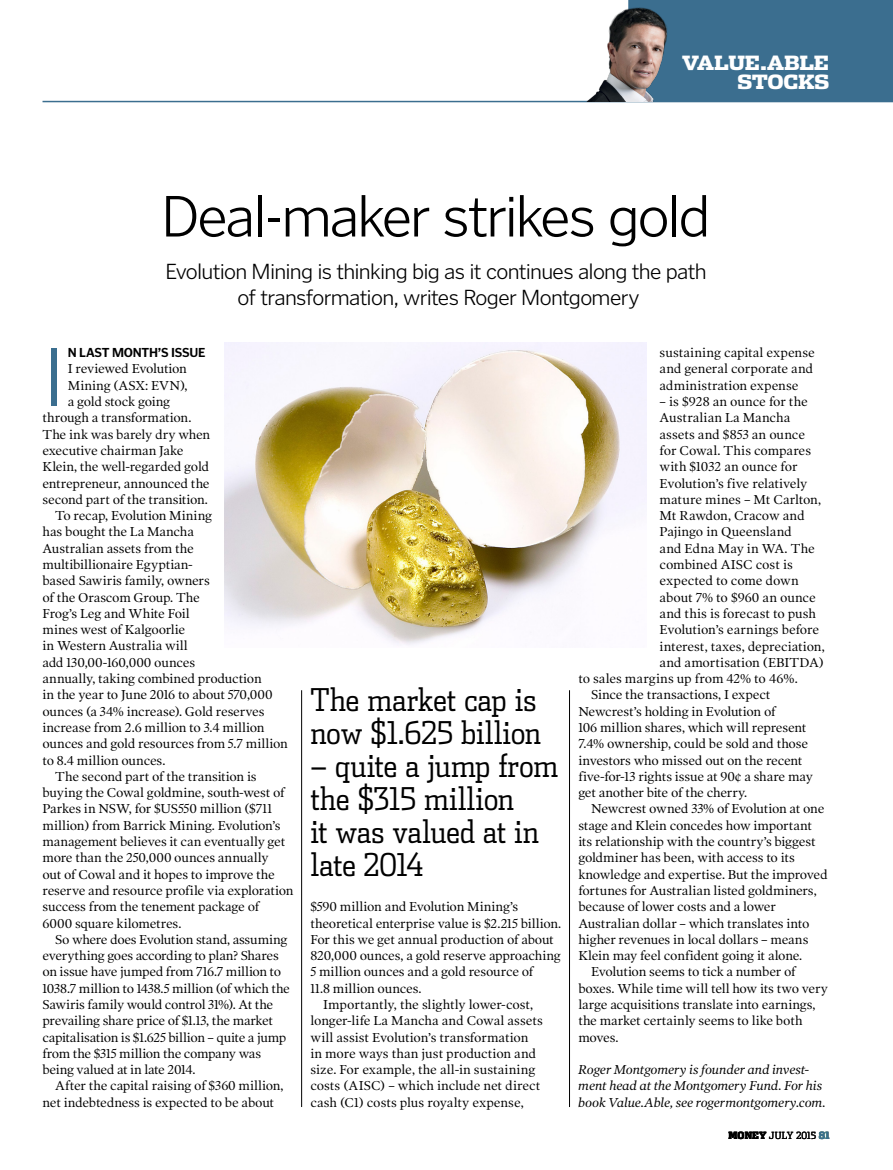
<style>
.page{position:relative;width:893px;height:1170px;background:#fff}
.page>*{position:absolute;margin:0;border:0;box-sizing:border-box;transform-origin:0 0}
.t1{font:300 85.5px "Poynter Gothic Text";color:#3b6e8f}
.t2{font:300 60px "Poynter Gothic Text";letter-spacing:-.04em;color:#000}
.t3{font:300 31.5px/33px "Dispatch Cond";letter-spacing:-.015em;color:#000}
.t4{font:300 22.5px/25.5px "Poynter Gothic Text";letter-spacing:-.035em;color:#000;text-align:center}
.t5{font:900 19.5px/19.5px "Dispatch";letter-spacing:-.02em;color:#fff;text-align:right}
.t6{font:13.05px/16.4px "Poynter OS Text One L";letter-spacing:-.015em;color:#000}
.t7{font:13.05px "Poynter OS Text One L";letter-spacing:.005em;color:#000}
.t8{font:italic 13.05px/16.4px "Poynter OS Text One L";letter-spacing:-.01em;color:#000}
.t9{font:700 13.05px "Poynter Gothic Text";letter-spacing:-.025em;color:#000}
.t10{font:300 9.9px "Dispatch Cond";letter-spacing:.015em;color:#000}
.s1{font-weight:900}
</style>
<div class="page">
<hr style="left:301px;top:690px;width:1px;height:416px;background:#000">
<hr style="left:569px;top:690px;width:1px;height:416px;background:#000">
<hr style="left:43px;top:101px;width:850px;height:1px;background:#3b6e8f">
<div style="left:628px;top:0;width:265px;height:102px;background:#3b6e8f"></div>
<img style="left:571px;top:5px;width:129px;height:96px">
<img style="left:225px;top:342px;width:422px;height:303px">
<h3 class="t5" style="left:682px;top:51px;width:149px">VALUE.ABLE<br>STOCKS</h3>
<h2 class="t2" style="left:161px;top:183px;width:551px">Deal-maker strikes gold</h2>
<h3 class="t4" style="left:165px;top:259px;width:543px">Evolution Mining is thinking big as it continues along the path of transformation, writes Roger Montgomery</h3>
<h1 class="t1" style="left:43px;top:330px;width:24px">I</h1>
<p class="t9" style="left:68px;top:345px;width:139px">N LAST MONTH’S ISSUE</p>
<p class="t6" style="left:68px;top:360px;width:121px">I reviewed Evolution</p>
<p class="t7" style="left:68px;top:377px;width:121px">Mining (ASX: EVN),</p>
<p class="t6" style="left:68px;top:393px;width:104px">a gold stock going</p>
<p class="t6" style="left:43px;top:409px;width:150px">through a transformation.</p>
<p class="t6" style="left:43px;top:425px;width:169px">The ink was barely dry when</p>
<p class="t6" style="left:43px;top:442px;width:143px">executive chairman Jake</p>
<p class="t6" style="left:43px;top:458px;width:168px">Klein, the well-regarded gold</p>
<p class="t6" style="left:43px;top:474px;width:169px">entrepreneur, announced the</p>
<p class="t6" style="left:43px;top:490px;width:167px">second part of the transition.</p>
<p class="t6" style="left:55px;top:507px;width:158px">To recap, Evolution Mining</p>
<p class="t6" style="left:43px;top:523px;width:153px">has bought the La Mancha</p>
<p class="t6" style="left:43px;top:539px;width:153px">Australian assets from the</p>
<p class="t6" style="left:43px;top:556px;width:152px">multibillionaire Egyptian-</p>
<p class="t6" style="left:43px;top:572px;width:169px">based Sawiris family, owners</p>
<p class="t6" style="left:43px;top:588px;width:159px">of the Orascom Group. The</p>
<p class="t6" style="left:43px;top:604px;width:149px">Frog’s Leg and White Foil</p>
<p class="t6" style="left:43px;top:621px;width:144px">mines west of Kalgoorlie</p>
<p class="t6" style="left:43px;top:637px;width:147px">in Western Australia will</p>
<p class="t6" style="left:43px;top:653px;width:154px">add 130,00-160,000 ounces</p>
<p class="t6" style="left:43px;top:670px;width:221px">annually, taking combined production</p>
<p class="t6" style="left:43px;top:686px;width:232px">in the year to June 2016 to about 570,000</p>
<p class="t6" style="left:43px;top:702px;width:223px">ounces (a 34% increase). Gold reserves</p>
<p class="t6" style="left:43px;top:719px;width:223px">increase from 2.6 million to 3.4 million</p>
<p class="t6" style="left:43px;top:735px;width:247px">ounces and gold resources from 5.7 million</p>
<p class="t6" style="left:43px;top:751px;width:124px">to 8.4 million ounces.</p>
<p class="t6" style="left:55px;top:767px;width:203px">The second part of the transition is</p>
<p class="t6" style="left:43px;top:784px;width:244px">buying the Cowal goldmine, south-west of</p>
<p class="t6" style="left:43px;top:800px;width:231px">Parkes in NSW, for $US550 million ($711</p>
<p class="t6" style="left:43px;top:816px;width:240px">million) from Barrick Mining. Evolution’s</p>
<p class="t6" style="left:43px;top:833px;width:244px">management believes it can eventually get</p>
<p class="t6" style="left:43px;top:849px;width:228px">more than the 250,000 ounces annually</p>
<p class="t6" style="left:43px;top:865px;width:234px">out of Cowal and it hopes to improve the</p>
<p class="t6" style="left:43px;top:881px;width:252px">reserve and resource profile via exploration</p>
<p class="t6" style="left:43px;top:898px;width:218px">success from the tenement package of</p>
<p class="t6" style="left:43px;top:914px;width:140px">6000 square kilometres.</p>
<p class="t6" style="left:55px;top:930px;width:234px">So where does Evolution stand, assuming</p>
<p class="t6" style="left:43px;top:947px;width:238px">everything goes according to plan? Shares</p>
<p class="t6" style="left:43px;top:963px;width:240px">on issue have jumped from 716.7 million to</p>
<p class="t6" style="left:43px;top:979px;width:249px">1038.7 million to 1438.5 million (of which the</p>
<p class="t6" style="left:43px;top:995px;width:232px">Sawiris family would control 31%). At the</p>
<p class="t6" style="left:43px;top:1012px;width:232px">prevailing share price of $1.13, the market</p>
<p class="t6" style="left:43px;top:1028px;width:246px">capitalisation is $1.625 billion – quite a jump</p>
<p class="t6" style="left:43px;top:1044px;width:220px">from the $315 million the company was</p>
<p class="t6" style="left:43px;top:1061px;width:154px">being valued at in late 2014.</p>
<p class="t6" style="left:55px;top:1077px;width:230px">After the capital raising of $360 million,</p>
<p class="t6" style="left:43px;top:1093px;width:233px">net indebtedness is expected to be about</p>
<h3 class="t3" style="left:310px;top:683px;width:232px">The market cap is now $1.625 billion</h3>
<h3 class="t3" style="left:310px;top:749px;width:249px">– quite a jump from the $315 million<br>it was valued at in late 2014</h3>
<p class="t6" style="left:310px;top:898px;width:209px">$590 million and Evolution Mining’s</p>
<p class="t6" style="left:310px;top:914px;width:252px">theoretical enterprise value is $2.215 billion.</p>
<p class="t6" style="left:310px;top:930px;width:245px">For this we get annual production of about</p>
<p class="t6" style="left:310px;top:947px;width:252px">820,000 ounces, a gold reserve approaching</p>
<p class="t6" style="left:310px;top:963px;width:225px">5 million ounces and a gold resource of</p>
<p class="t6" style="left:310px;top:979px;width:113px">11.8 million ounces.</p>
<p class="t6" style="left:323px;top:995px;width:212px">Importantly, the slightly lower-cost,</p>
<p class="t6" style="left:310px;top:1012px;width:234px">longer-life La Mancha and Cowal assets</p>
<p class="t6" style="left:310px;top:1028px;width:219px">will assist Evolution’s transformation</p>
<p class="t6" style="left:310px;top:1044px;width:227px">in more ways than just production and</p>
<p class="t7" style="left:310px;top:1061px;width:226px">size. For example, the all-in sustaining</p>
<p class="t6" style="left:310px;top:1077px;width:232px">costs (AISC) – which include net direct</p>
<p class="t6" style="left:310px;top:1093px;width:215px">cash (C1) costs plus royalty expense,</p>
<p class="t6" style="left:660px;top:344px;width:157px">sustaining capital expense and general corporate and administration expense</p>
<p class="t6" style="left:660px;top:393px;width:150px">– is $928 an ounce for the</p>
<p class="t7" style="left:660px;top:410px;width:132px">Australian La Mancha</p>
<p class="t6" style="left:660px;top:425px;width:147px">assets and $853 an ounce</p>
<p class="t6" style="left:660px;top:442px;width:153px">for Cowal. This compares</p>
<p class="t6" style="left:660px;top:458px;width:139px">with $1032 an ounce for</p>
<p class="t6" style="left:660px;top:474px;width:149px">Evolution’s five relatively</p>
<p class="t6" style="left:660px;top:491px;width:163px">mature mines – Mt Carlton,</p>
<p class="t6" style="left:660px;top:507px;width:147px">Mt Rawdon, Cracow and</p>
<p class="t6" style="left:660px;top:523px;width:134px">Pajingo in Queensland</p>
<p class="t7" style="left:660px;top:540px;width:157px">and Edna May in WA. The</p>
<p class="t6" style="left:660px;top:556px;width:135px">combined AISC cost is</p>
<p class="t6" style="left:660px;top:572px;width:141px">expected to come down</p>
<p class="t6" style="left:660px;top:588px;width:158px">about 7% to $960 an ounce</p>
<p class="t6" style="left:660px;top:605px;width:158px">and this is forecast to push</p>
<p class="t6" style="left:660px;top:621px;width:161px">Evolution’s earnings before</p>
<p class="t6" style="left:660px;top:637px;width:167px">interest, taxes, depreciation,</p>
<p class="t7" style="left:660px;top:654px;width:166px">and amortisation (EBITDA)</p>
<p class="t6" style="left:578px;top:670px;width:221px">to sales margins up from 42% to 46%.</p>
<p class="t6" style="left:591px;top:686px;width:181px">Since the transactions, I expect</p>
<p class="t6" style="left:578px;top:702px;width:199px">Newcrest’s holding in Evolution of</p>
<p class="t6" style="left:578px;top:719px;width:230px">106 million shares, which will represent</p>
<p class="t6" style="left:578px;top:735px;width:231px">7.4% ownership, could be sold and those</p>
<p class="t6" style="left:578px;top:751px;width:226px">investors who missed out on the recent</p>
<p class="t6" style="left:578px;top:767px;width:236px">five-for-13 rights issue at 90¢ a share may</p>
<p class="t6" style="left:578px;top:784px;width:171px">get another bite of the cherry.</p>
<p class="t6" style="left:591px;top:800px;width:235px">Newcrest owned 33% of Evolution at one</p>
<p class="t6" style="left:578px;top:816px;width:235px">stage and Klein concedes how important</p>
<p class="t6" style="left:578px;top:833px;width:239px">its relationship with the country’s biggest</p>
<p class="t6" style="left:578px;top:849px;width:218px">goldminer has been, with access to its</p>
<p class="t6" style="left:578px;top:865px;width:251px">knowledge and expertise. But the improved</p>
<p class="t6" style="left:578px;top:881px;width:240px">fortunes for Australian listed goldminers,</p>
<p class="t6" style="left:578px;top:898px;width:199px">because of lower costs and a lower</p>
<p class="t6" style="left:578px;top:914px;width:233px">Australian dollar – which translates into</p>
<p class="t6" style="left:578px;top:930px;width:232px">higher revenues in local dollars – means</p>
<p class="t6" style="left:578px;top:947px;width:226px">Klein may feel confident going it alone.</p>
<p class="t6" style="left:591px;top:963px;width:206px">Evolution seems to tick a number of</p>
<p class="t6" style="left:578px;top:979px;width:251px">boxes. While time will tell how its two very</p>
<p class="t6" style="left:578px;top:995px;width:239px">large acquisitions translate into earnings,</p>
<p class="t6" style="left:578px;top:1012px;width:226px">the market certainly seems to like both</p>
<p class="t6" style="left:578px;top:1028px;width:42px">moves.</p>
<p class="t8" style="left:578px;top:1060px;width:249px">Roger Montgomery is founder and invest&shy;ment head at the Montgomery Fund. For his book Value.Able, see rogermontgomery.com.</p>
<p class="t10" style="left:729px;top:1129px;width:102px"><span class="s1">MONEY</span> JULY 2015 <span class="s1">81</span></p>
</div>
